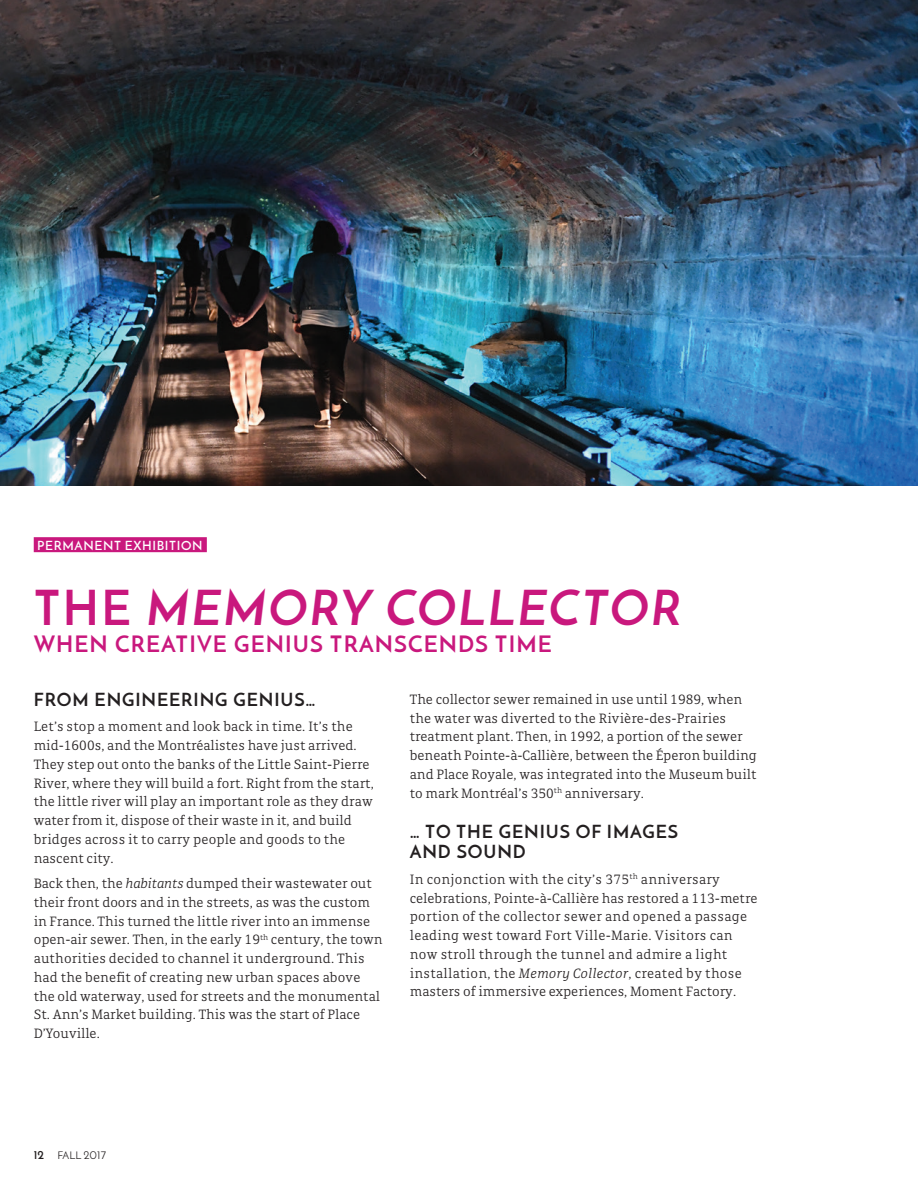
<style>
.page{position:relative;width:918px;height:1188px;background:#fff}
.page>*{position:absolute;margin:0;border:0;box-sizing:border-box;transform-origin:0 0}
.t1{font:italic 700 48px "Josefin Sans";letter-spacing:.05em;color:#c9187d}
.t2{font:700 22.5px "Josefin Sans";letter-spacing:.05em;color:#c9187d}
.t3{font:700 18px/20.2px "Josefin Sans";letter-spacing:.05em;color:#231f20}
.t4{font:300 14.7px/18.8px "Gak Serif";color:#231f20}
.t5{font:300 14.7px/18.8px "Gak Serif";letter-spacing:.02em;color:#231f20}
.t6{font:600 12.75px "Josefin Sans";letter-spacing:.05em;color:#fff}
.t7{font:10.5px "Josefin Sans";color:#231f20}
.s1{font-style:normal}
.s2{font-style:italic}
.s3{font-weight:700;font-size:12px}
.s4{font-size:11.7px}
</style>
<div class="page">
<div style="left:34px;top:537px;width:173px;height:15px;background:#c9187d"></div>
<img style="left:0;top:0;width:918px;height:486px">
<p class="t6" style="left:37px;top:537px;width:167px">PERMANENT EXHIBITION</p>
<h1 class="t1" style="left:34px;top:578px;width:649px"><span class="s1">THE</span> MEMORY COLLECTOR</h1>
<h2 class="t2" style="left:34px;top:630px;width:520px">WHEN CREATIVE GENIUS TRANSCENDS TIME</h2>
<p class="t3" style="left:34px;top:689px;width:283px">FROM ENGINEERING GENIUS…</p>
<p class="t4" style="left:34px;top:717px;width:342px">Let’s stop a moment and look back in time. It’s the mid-1600s, and the Montréalistes have just arrived.<br>They step out onto the banks of the Little Saint-Pierre River, where they will build a fort. Right from the start, the little river will play an important role as they draw water from it, dispose of their waste in it, and build bridges across it to carry people and goods to the nascent city.</p>
<p class="t4" style="left:34px;top:874px;width:350px">Back then, the <span class="s2">habitants</span> dumped their wastewater out their front doors and in the streets, as was the custom in France. This turned the little river into an immense open-air sewer. Then, in the early 19<sup>th</sup> century, the town authorities decided to channel it underground. This had the benefit of creating new urban spaces above the old waterway, used for streets and the monumental St. Ann’s Market building. This was the start of Place D’Youville.</p>
<p class="t4" style="left:410px;top:690px;width:349px">The collector sewer remained in use until 1989, when the water was diverted to the Rivière-des-Prairies treatment plant. Then, in 1992, a portion of the sewer beneath Pointe-à-Callière, between the Éperon building and Place Royale, was integrated into the Museum built to mark Montréal’s 350<sup>th</sup> anniversary.</p>
<p class="t3" style="left:410px;top:822px;width:270px">… TO THE GENIUS OF IMAGES<br>AND SOUND</p>
<p class="t5" style="left:410px;top:870px;width:349px">In conjonction with the city’s 375<sup>th</sup> anniversary celebrations, Pointe-à-Callière has restored a 113-metre portion of the collector sewer and opened a passage leading west toward Fort Ville-Marie. Visitors can now stroll through the tunnel and admire a light installation, the <span class="s2">Memory Collector</span>, created by those masters of immersive experiences, Moment Factory.</p>
<p class="t7" style="left:34px;top:1149px;width:74px"><span class="s3">12</span> FALL <span class="s4">2017</span></p>
</div>
